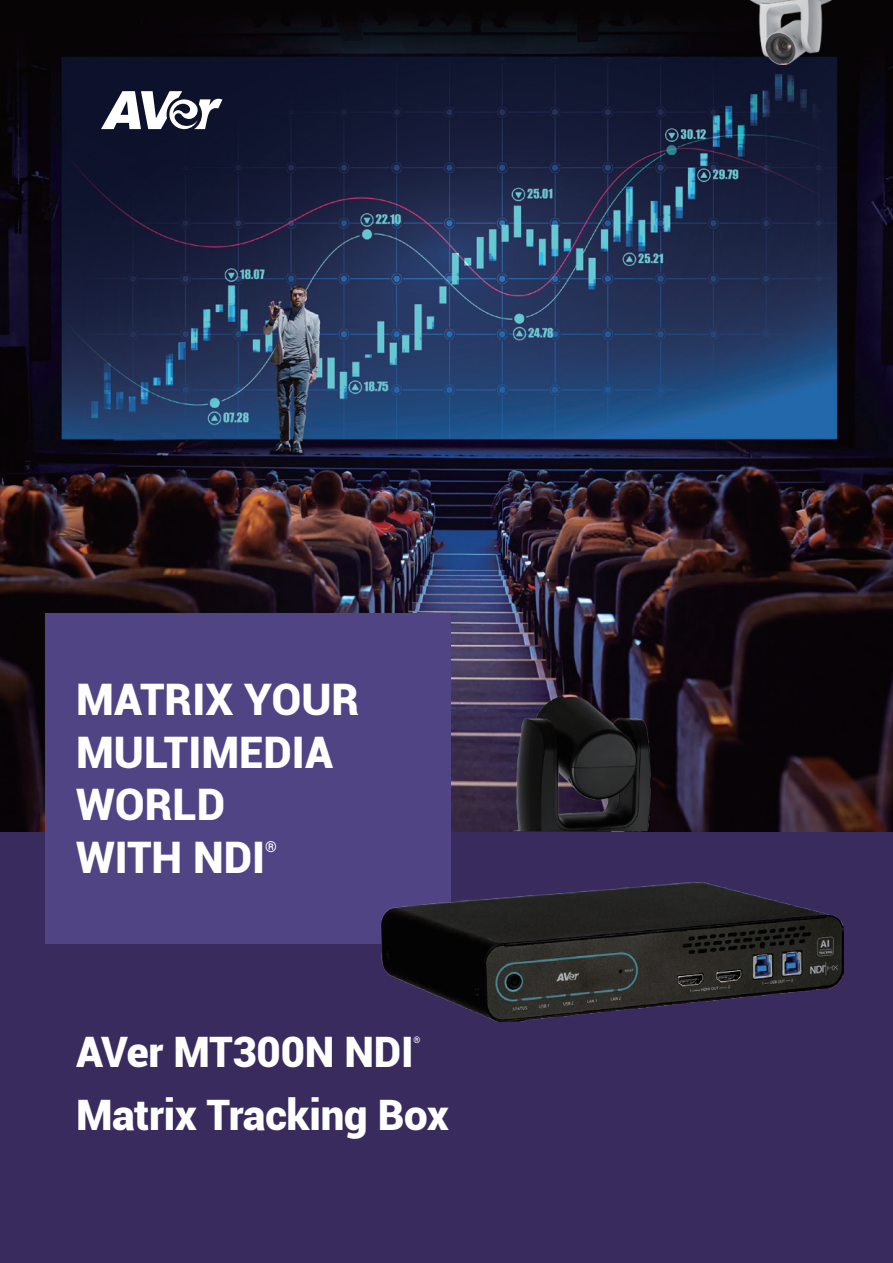
<style>
.page{position:relative;width:893px;height:1263px;background:#3a2b5f}
.page>*{position:absolute;margin:0;border:0;box-sizing:border-box;transform-origin:0 0}
.t1{font:900 43.5px/52.5px "Roboto";color:#fff}
.t2{font:900 42px "Roboto";letter-spacing:-.005em;color:#fff}
.t3{font:900 15px "Roboto";color:#fff}
.t4{font:900 9px "Roboto";color:#fff}
</style>
<div class="page">
<img style="left:0;top:0;width:893px;height:831px">
<img style="left:451px;top:678px;width:300px;height:153px">
<img style="left:748px;top:0;width:85px;height:65px">
<div style="left:46px;top:613px;width:405px;height:330px;background:#504484"></div>
<img style="left:381px;top:882px;width:463px;height:140px">
<svg style="left:101px;top:91px;width:121px;height:39px"></svg>
<p class="t1" style="left:76px;top:672px;width:285px">MATRIX YOUR<br>MULTIMEDIA<br>WORLD<br>WITH NDI</p>
<p class="t3" style="left:265px;top:836px;width:13px">®</p>
<p class="t2" style="left:76px;top:1022px;width:339px">AVer MT300N NDI</p>
<p class="t4" style="left:414px;top:1033px;width:9px">®</p>
<p class="t2" style="left:76px;top:1086px;width:374px">Matrix Tracking Box</p>
</div>
